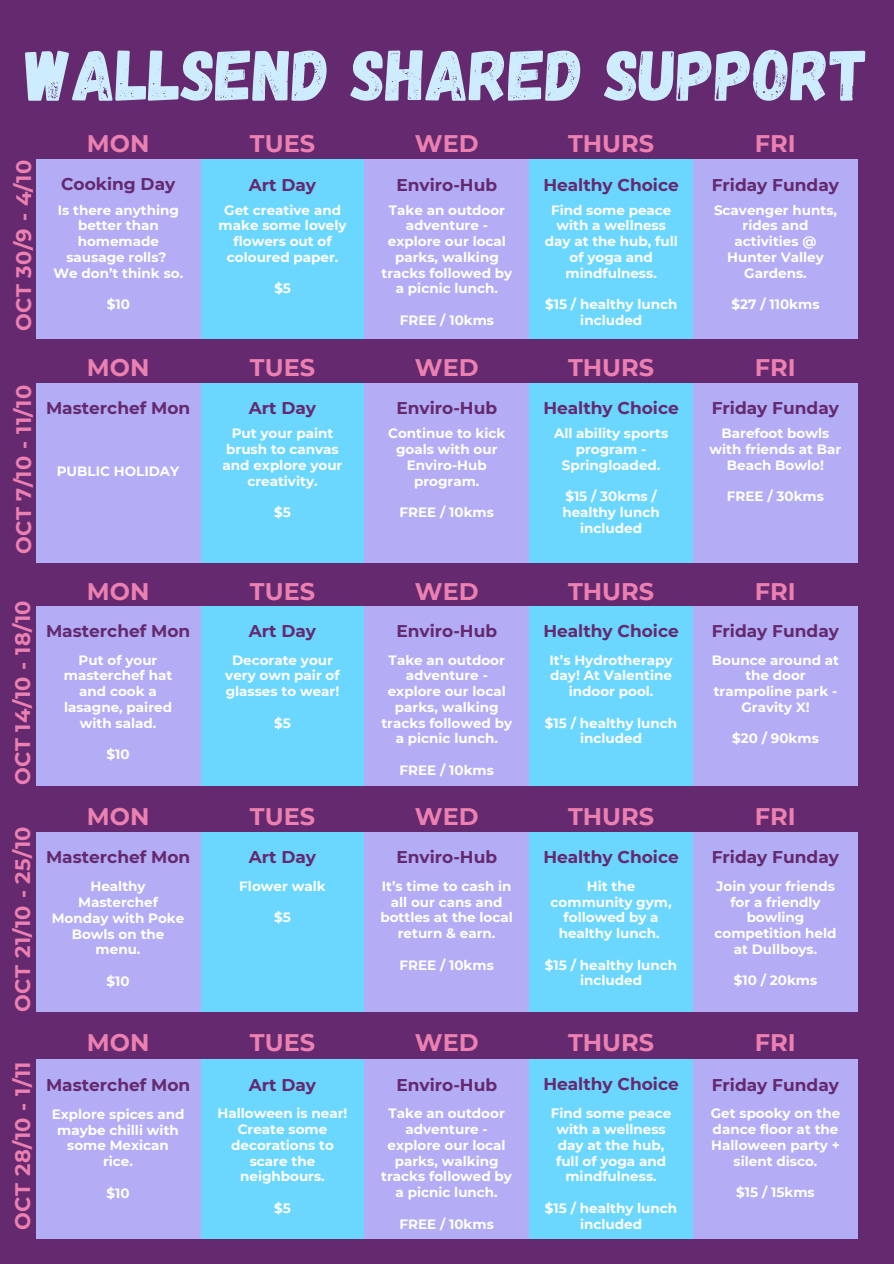
<style>
.page{position:relative;width:894px;height:1264px;background:#fff}
.page>*{position:absolute;margin:0;border:0;box-sizing:border-box;transform-origin:0 0}
.t1{font:72px "Gagalin";color:#cdedff}
.t2{font:700 24px "Montserrat";color:#ec80b0}
.t3{font:700 21px "Montserrat";letter-spacing:.02em;color:#ec80b0}
.t4{font:700 16.95px "Montserrat";color:#64296f}
.t5{font:700 13.5px/15.8px "Montserrat";color:#fff;text-align:center}
</style>
<div class="page">
<div style="left:0;top:0;width:893px;height:1263px;background:#64296f"></div>
<div style="left:200px;top:159px;width:164px;height:179px;background:#6bd7ff"></div>
<div style="left:200px;top:606px;width:164px;height:179px;background:#6bd7ff"></div>
<div style="left:200px;top:383px;width:164px;height:180px;background:#6bd7ff"></div>
<div style="left:200px;top:832px;width:164px;height:180px;background:#6bd7ff"></div>
<div style="left:200px;top:1058px;width:164px;height:180px;background:#6bd7ff"></div>
<div style="left:529px;top:159px;width:164px;height:179px;background:#6bd7ff"></div>
<div style="left:529px;top:606px;width:164px;height:179px;background:#6bd7ff"></div>
<div style="left:529px;top:383px;width:164px;height:180px;background:#6bd7ff"></div>
<div style="left:529px;top:832px;width:164px;height:180px;background:#6bd7ff"></div>
<div style="left:529px;top:1058px;width:164px;height:180px;background:#6bd7ff"></div>
<div style="left:36px;top:159px;width:164px;height:179px;background:#b3adf6"></div>
<div style="left:36px;top:606px;width:164px;height:179px;background:#b3adf6"></div>
<div style="left:36px;top:383px;width:164px;height:180px;background:#b3adf6"></div>
<div style="left:36px;top:832px;width:164px;height:180px;background:#b3adf6"></div>
<div style="left:36px;top:1058px;width:164px;height:180px;background:#b3adf6"></div>
<div style="left:364px;top:159px;width:165px;height:179px;background:#b3adf6"></div>
<div style="left:364px;top:606px;width:165px;height:179px;background:#b3adf6"></div>
<div style="left:364px;top:383px;width:165px;height:180px;background:#b3adf6"></div>
<div style="left:364px;top:832px;width:165px;height:180px;background:#b3adf6"></div>
<div style="left:364px;top:1058px;width:165px;height:180px;background:#b3adf6"></div>
<div style="left:693px;top:159px;width:164px;height:179px;background:#b3adf6"></div>
<div style="left:693px;top:606px;width:164px;height:179px;background:#b3adf6"></div>
<div style="left:693px;top:383px;width:164px;height:180px;background:#b3adf6"></div>
<div style="left:693px;top:832px;width:164px;height:180px;background:#b3adf6"></div>
<div style="left:693px;top:1058px;width:164px;height:180px;background:#b3adf6"></div>
<h4 class="t1" style="left:26px;top:28px;width:843px">WALLSEND SHARED SUPPORT</h4>
<p class="t3" style="left:11px;top:331px;width:173px;rotate:-90deg">OCT 30/9 - 4/10</p>
<h2 class="t3" style="left:11px;top:554px;width:171px;rotate:-90deg">OCT 7/10 - 11/10</h2>
<h4 class="t3" style="left:10px;top:785px;width:186px;rotate:-90deg">OCT 14/10 - 18/10</h4>
<p class="t3" style="left:10px;top:1011px;width:187px;rotate:-90deg">OCT 21/10 - 25/10</p>
<p class="t3" style="left:10px;top:1229px;width:170px;rotate:-90deg">OCT 28/10 - 1/11</p>
<h1 class="t2" style="left:87px;top:129px;width:64px">MON</h1>
<p class="t2" style="left:250px;top:129px;width:67px">TUES</p>
<p class="t4" style="left:61px;top:174px;width:116px">Cooking Day</p>
<p class="t5" style="left:58px;top:202px;width:123px">Is there anything better than homemade sausage rolls?</p>
<h2 class="t5" style="left:53px;top:265px;width:131px">We don’t think so.</h2>
<h4 class="t5" style="left:107px;top:296px;width:25px">$10</h4>
<p class="t4" style="left:249px;top:174px;width:69px">Art Day</p>
<h3 class="t5" style="left:218px;top:202px;width:129px">Get creative and make some lovely flowers out of coloured paper.</h3>
<h5 class="t5" style="left:274px;top:281px;width:18px">$5</h5>
<h2 class="t2" style="left:87px;top:353px;width:64px">MON</h2>
<p class="t2" style="left:250px;top:353px;width:67px">TUES</p>
<h2 class="t4" style="left:46px;top:398px;width:146px">Masterchef Mon</h2>
<p class="t4" style="left:249px;top:398px;width:69px">Art Day</p>
<p class="t5" style="left:57px;top:464px;width:124px">PUBLIC HOLIDAY</p>
<h2 class="t5" style="left:222px;top:425px;width:121px">Put your paint brush to canvas and explore your creativity.</h2>
<h4 class="t5" style="left:274px;top:504px;width:18px">$5</h4>
<h3 class="t2" style="left:87px;top:576px;width:64px">MON</h3>
<h2 class="t2" style="left:250px;top:576px;width:67px">TUES</h2>
<h4 class="t4" style="left:46px;top:620px;width:146px">Masterchef Mon</h4>
<h2 class="t4" style="left:249px;top:620px;width:69px">Art Day</h2>
<p class="t5" style="left:64px;top:652px;width:110px">Put of your masterchef hat and cook a lasagne, paired with salad.</p>
<h2 class="t5" style="left:106px;top:746px;width:25px">$10</h2>
<h4 class="t5" style="left:225px;top:652px;width:116px">Decorate your very own pair of glasses to wear!</h4>
<p class="t5" style="left:274px;top:715px;width:18px">$5</p>
<h4 class="t2" style="left:87px;top:801px;width:64px">MON</h4>
<h4 class="t2" style="left:250px;top:801px;width:67px">TUES</h4>
<p class="t4" style="left:46px;top:847px;width:146px">Masterchef Mon</p>
<h4 class="t4" style="left:249px;top:847px;width:69px">Art Day</h4>
<h4 class="t5" style="left:52px;top:878px;width:134px">Healthy<br>Masterchef<br>Monday with Poke<br>Bowls on the menu.</h4>
<p class="t5" style="left:106px;top:973px;width:25px">$10</p>
<p class="t5" style="left:239px;top:878px;width:88px">Flower walk</p>
<p class="t5" style="left:274px;top:909px;width:18px">$5</p>
<p class="t2" style="left:87px;top:1028px;width:64px">MON</p>
<p class="t2" style="left:250px;top:1028px;width:67px">TUES</p>
<p class="t4" style="left:46px;top:1074px;width:146px">Masterchef Mon</p>
<p class="t4" style="left:249px;top:1074px;width:69px">Art Day</p>
<p class="t5" style="left:52px;top:1105px;width:134px">Explore spices and maybe chilli with some Mexican rice.</p>
<h2 class="t5" style="left:106px;top:1184px;width:25px">$10</h2>
<h2 class="t5" style="left:217px;top:1105px;width:131px">Halloween is near!<br>Create some decorations to scare the neighbours.</h2>
<h4 class="t5" style="left:274px;top:1200px;width:18px">$5</h4>
<p class="t2" style="left:415px;top:129px;width:65px">WED</p>
<p class="t2" style="left:568px;top:129px;width:88px">THURS</p>
<h2 class="t2" style="left:754px;top:129px;width:42px">FRI</h2>
<p class="t4" style="left:396px;top:174px;width:102px">Enviro-Hub</p>
<h2 class="t4" style="left:543px;top:174px;width:137px">Healthy Choice</h2>
<p class="t4" style="left:711px;top:174px;width:129px">Friday Funday</p>
<p class="t5" style="left:381px;top:202px;width:132px">Take an outdoor adventure - explore our local parks, walking tracks followed by a picnic lunch.</p>
<p class="t5" style="left:399px;top:312px;width:96px">FREE / 10kms</p>
<h2 class="t5" style="left:544px;top:202px;width:135px">Find some peace with a wellness day at the hub, full of yoga and mindfulness.</h2>
<h4 class="t5" style="left:545px;top:296px;width:134px">$15 / healthy lunch included</h4>
<p class="t5" style="left:713px;top:202px;width:124px">Scavenger hunts, rides and activities @<br>Hunter Valley<br>Gardens.</p>
<h2 class="t5" style="left:731px;top:296px;width:89px">$27 / 110kms</h2>
<p class="t2" style="left:415px;top:353px;width:65px">WED</p>
<h2 class="t2" style="left:568px;top:353px;width:88px">THURS</h2>
<h4 class="t2" style="left:754px;top:353px;width:42px">FRI</h4>
<h2 class="t4" style="left:396px;top:398px;width:102px">Enviro-Hub</h2>
<h4 class="t4" style="left:543px;top:398px;width:137px">Healthy Choice</h4>
<h2 class="t4" style="left:711px;top:398px;width:129px">Friday Funday</h2>
<p class="t5" style="left:388px;top:425px;width:119px">Continue to kick goals with our<br>Enviro-Hub program.</p>
<h3 class="t5" style="left:399px;top:504px;width:96px">FREE / 10kms</h3>
<p class="t5" style="left:554px;top:425px;width:116px">All ability sports program -<br>Springloaded.</p>
<h2 class="t5" style="left:562px;top:488px;width:99px">$15 / 30kms / healthy lunch included</h2>
<h4 class="t5" style="left:709px;top:425px;width:133px">Barefoot bowls with friends at Bar<br>Beach Bowlo!</h4>
<p class="t5" style="left:726px;top:488px;width:98px">FREE / 30kms</p>
<h2 class="t2" style="left:415px;top:576px;width:65px">WED</h2>
<h4 class="t2" style="left:568px;top:576px;width:88px">THURS</h4>
<p class="t2" style="left:754px;top:576px;width:42px">FRI</p>
<h4 class="t4" style="left:396px;top:620px;width:102px">Enviro-Hub</h4>
<p class="t4" style="left:543px;top:620px;width:137px">Healthy Choice</p>
<h4 class="t4" style="left:711px;top:620px;width:129px">Friday Funday</h4>
<p class="t5" style="left:381px;top:652px;width:132px">Take an outdoor adventure - explore our local parks, walking tracks followed by a picnic lunch.</p>
<p class="t5" style="left:399px;top:762px;width:96px">FREE / 10kms</p>
<h4 class="t5" style="left:549px;top:652px;width:125px">It’s Hydrotherapy day! At Valentine indoor pool.</h4>
<p class="t5" style="left:545px;top:715px;width:134px">$15 / healthy lunch included</p>
<h2 class="t5" style="left:711px;top:652px;width:129px">Bounce around at the door trampoline park -<br>Gravity X!</h2>
<h4 class="t5" style="left:732px;top:730px;width:88px">$20 / 90kms</h4>
<h4 class="t2" style="left:415px;top:801px;width:65px">WED</h4>
<p class="t2" style="left:568px;top:801px;width:88px">THURS</p>
<p class="t2" style="left:754px;top:801px;width:42px">FRI</p>
<p class="t4" style="left:396px;top:847px;width:102px">Enviro-Hub</p>
<p class="t4" style="left:543px;top:846px;width:137px">Healthy Choice</p>
<p class="t4" style="left:711px;top:847px;width:129px">Friday Funday</p>
<h3 class="t5" style="left:380px;top:878px;width:134px">It’s time to cash in all our cans and bottles at the local return &amp; earn.</h3>
<h3 class="t5" style="left:399px;top:957px;width:96px">FREE / 10kms</h3>
<p class="t5" style="left:550px;top:878px;width:122px">Hit the community gym, followed by a healthy lunch.</p>
<p class="t5" style="left:545px;top:957px;width:134px">$15 / healthy lunch included</p>
<h2 class="t5" style="left:714px;top:878px;width:123px">Join your friends for a friendly bowling competition held at Dullboys.</h2>
<p class="t5" style="left:733px;top:972px;width:85px">$10 / 20kms</p>
<p class="t2" style="left:415px;top:1028px;width:65px">WED</p>
<p class="t2" style="left:568px;top:1028px;width:88px">THURS</p>
<h2 class="t2" style="left:754px;top:1028px;width:42px">FRI</h2>
<p class="t4" style="left:396px;top:1074px;width:102px">Enviro-Hub</p>
<p class="t4" style="left:543px;top:1073px;width:137px">Healthy Choice</p>
<p class="t4" style="left:711px;top:1074px;width:129px">Friday Funday</p>
<h2 class="t5" style="left:381px;top:1105px;width:132px">Take an outdoor adventure - explore our local parks, walking tracks followed by a picnic lunch.</h2>
<h4 class="t5" style="left:399px;top:1215px;width:96px">FREE / 10kms</h4>
<h2 class="t5" style="left:550px;top:1105px;width:122px">Find some peace with a wellness day at the hub, full of yoga and mindfulness.</h2>
<h4 class="t5" style="left:545px;top:1200px;width:134px">$15 / healthy lunch included</h4>
<p class="t5" style="left:710px;top:1105px;width:131px">Get spooky on the dance floor at the<br>Halloween party + silent disco.</p>
<h2 class="t5" style="left:736px;top:1184px;width:80px">$15 / 15kms</h2>
</div>
